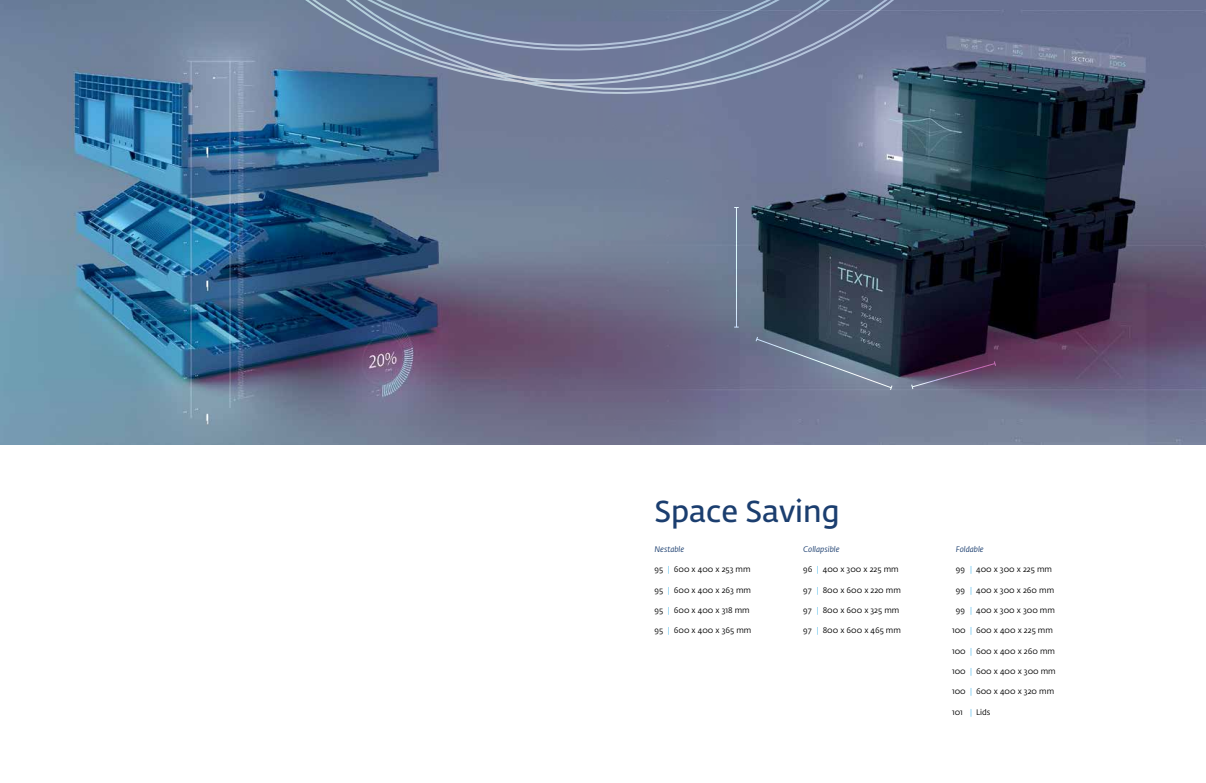
<style>
.page{position:relative;width:1206px;height:783px;background:#fff}
.page>*{position:absolute;margin:0;border:0;box-sizing:border-box;transform-origin:0 0}
.t1{font:600 30px "Fedra Sans Pro";color:#1b3e6f}
.t2{font:8px "Fedra Sans Pro";color:#000}
.t3{font:italic 8px "Fedra Sans Pro";color:#1b3e6f}
.s1{color:#54bceb}
</style>
<div class="page">
<img style="left:0;top:0;width:450px;height:445px">
<svg style="left:715px;top:0;width:491px;height:445px;background:#494f66"></svg>
<img style="left:450px;top:127px;width:265px;height:318px">
<hr style="left:736px;top:208px;width:1px;height:119px;background:#fff">
<svg style="left:755px;top:336px;width:138px;height:55px;background:#626f85"></svg>
<svg style="left:910px;top:360px;width:87px;height:30px;background:#5d4866"></svg>
<svg style="left:88px;top:0;width:48px;height:114px;background:#577a9c"></svg>
<svg style="left:136px;top:0;width:968px;height:127px;background:#506b88"></svg>
<svg style="left:140px;top:0;width:960px;height:123px;background:#677a97"></svg>
<h1 class="t1" style="left:654px;top:490px;width:187px">Space Saving</h1>
<p class="t3" style="left:654px;top:543px;width:31px">Nestable</p>
<p class="t2" style="left:654px;top:564px;width:98px">95 <span class="s1">|</span> 600 x 400 x 253 mm</p>
<p class="t2" style="left:654px;top:584px;width:98px">95 <span class="s1">|</span> 600 x 400 x 263 mm</p>
<p class="t2" style="left:654px;top:605px;width:97px">95 <span class="s1">|</span> 600 x 400 x 318 mm</p>
<p class="t2" style="left:654px;top:625px;width:98px">95 <span class="s1">|</span> 600 x 400 x 365 mm</p>
<p class="t3" style="left:803px;top:543px;width:38px">Collapsible</p>
<p class="t2" style="left:803px;top:564px;width:97px">96 <span class="s1">|</span> 400 x 300 x 225 mm</p>
<p class="t2" style="left:803px;top:584px;width:99px">97 <span class="s1">|</span> 800 x 600 x 220 mm</p>
<p class="t2" style="left:803px;top:605px;width:98px">97 <span class="s1">|</span> 800 x 600 x 325 mm</p>
<p class="t2" style="left:803px;top:625px;width:99px">97 <span class="s1">|</span> 800 x 600 x 465 mm</p>
<p class="t3" style="left:956px;top:543px;width:29px">Foldable</p>
<p class="t2" style="left:956px;top:564px;width:98px">99 <span class="s1">|</span> 400 x 300 x 225 mm</p>
<p class="t2" style="left:956px;top:584px;width:100px">99 <span class="s1">|</span> 400 x 300 x 260 mm</p>
<p class="t2" style="left:956px;top:605px;width:101px">99 <span class="s1">|</span> 400 x 300 x 300 mm</p>
<p class="t2" style="left:952px;top:625px;width:102px">100 <span class="s1">|</span> 600 x 400 x 225 mm</p>
<p class="t2" style="left:952px;top:645px;width:104px">100 <span class="s1">|</span> 600 x 400 x 260 mm</p>
<p class="t2" style="left:952px;top:666px;width:105px">100 <span class="s1">|</span> 600 x 400 x 300 mm</p>
<p class="t2" style="left:952px;top:686px;width:103px">100 <span class="s1">|</span> 600 x 400 x 320 mm</p>
<p class="t2" style="left:952px;top:706px;width:40px">101 <span class="s1">|</span> Lids</p>
</div>
